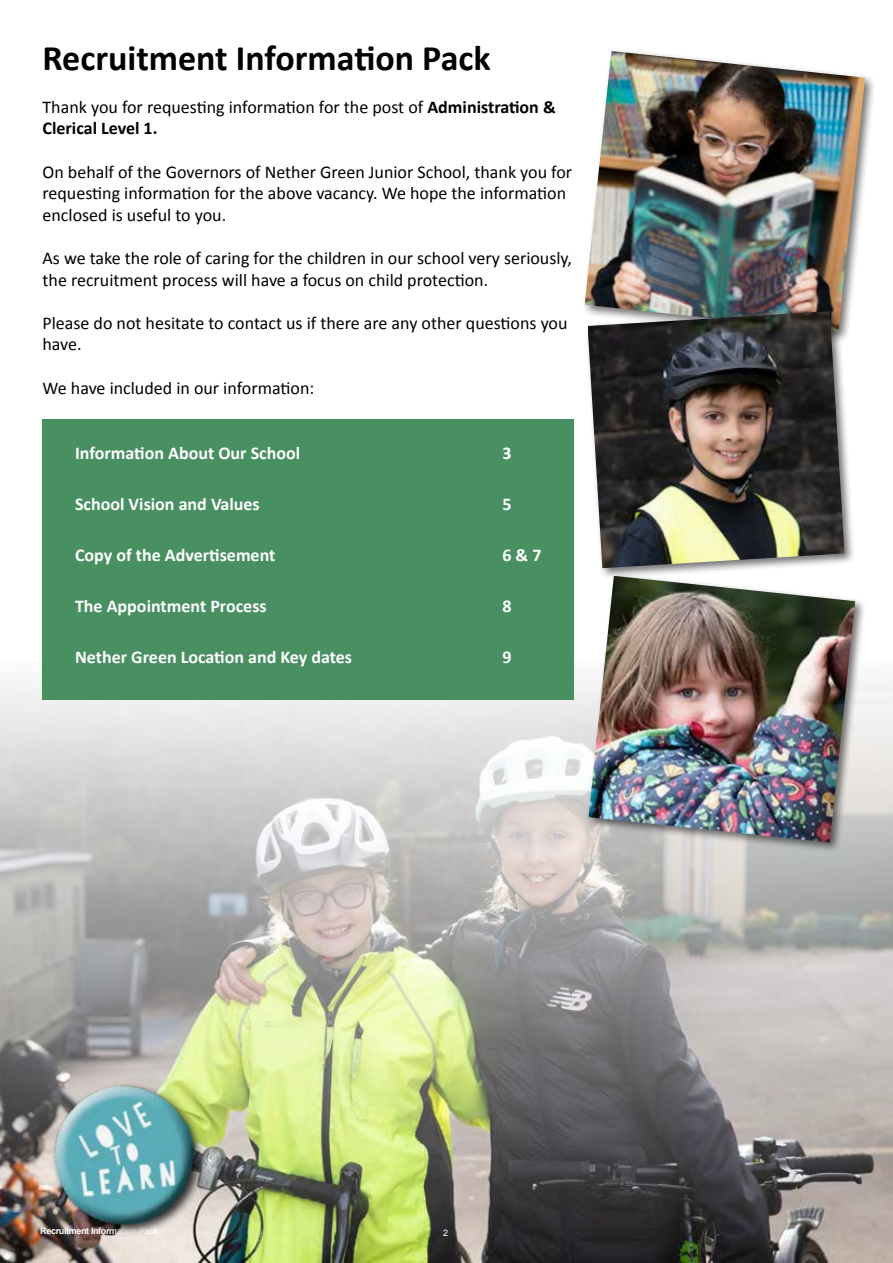
<style>
.page{position:relative;width:893px;height:1263px;background:#fff}
.page>*{position:absolute;margin:0;border:0;box-sizing:border-box;transform-origin:0 0}
.t1{font:700 36px "Calibri";color:#000}
.t2{font:18px/21.6px "Calibri";color:#000}
.t3{font:700 18px "Calibri";color:#fff}
.t4{font:700 9px "Arial";letter-spacing:-.04em;color:#fff}
.t5{font:9px "Arial";color:#fff}
.s1{font-weight:700}
</style>
<div class="page">
<img style="left:0;top:658px;width:893px;height:605px">
<div style="left:43px;top:420px;width:531px;height:280px;background:#489061"></div>
<img style="left:42px;top:1072px;width:166px;height:166px">
<div style="left:581px;top:48px;width:296px;height:295px;background:#000;opacity:.56"></div>
<img style="left:585px;top:51px;width:280px;height:280px">
<div style="left:584px;top:308px;width:272px;height:272px;background:#000;opacity:.56"></div>
<img style="left:588px;top:311px;width:256px;height:257px">
<div style="left:585px;top:573px;width:281px;height:280px;background:#000;opacity:.56"></div>
<img style="left:588px;top:576px;width:267px;height:266px">
<h1 class="t1" style="left:43px;top:32px;width:450px">Recruitment Information Pack</h1>
<p class="t2" style="left:43px;top:95px;width:515px">Thank you for requesting information for the post of <span class="s1">Administration &amp;<br>Clerical Level 1.</span></p>
<p class="t2" style="left:43px;top:160px;width:531px">On behalf of the Governors of Nether Green Junior School, thank you for requesting information for the above vacancy. We hope the information enclosed is useful to you.</p>
<p class="t2" style="left:43px;top:247px;width:531px">As we take the role of caring for the children in our school very seriously, the recruitment process will have a focus on child protection.</p>
<p class="t2" style="left:43px;top:311px;width:527px">Please do not hesitate to contact us if there are any other questions you have.</p>
<p class="t2" style="left:43px;top:376px;width:273px">We have included in our information:</p>
<p class="t3" style="left:75px;top:440px;width:227px">Information About Our School</p>
<p class="t3" style="left:502px;top:440px;width:11px">3</p>
<p class="t3" style="left:75px;top:491px;width:186px">School Vision and Values</p>
<p class="t3" style="left:502px;top:491px;width:11px">5</p>
<p class="t3" style="left:75px;top:542px;width:202px">Copy of the Advertisement</p>
<p class="t3" style="left:502px;top:542px;width:41px">6 &amp; 7</p>
<p class="t3" style="left:75px;top:593px;width:193px">The Appointment Process</p>
<p class="t3" style="left:502px;top:593px;width:11px">8</p>
<p class="t3" style="left:75px;top:644px;width:279px">Nether Green Location and Key dates</p>
<p class="t3" style="left:502px;top:644px;width:11px">9</p>
<p class="t4" style="left:40px;top:1225px;width:120px">Recruitment Information Pack</p>
<p class="t5" style="left:443px;top:1227px;width:7px">2</p>
</div>
